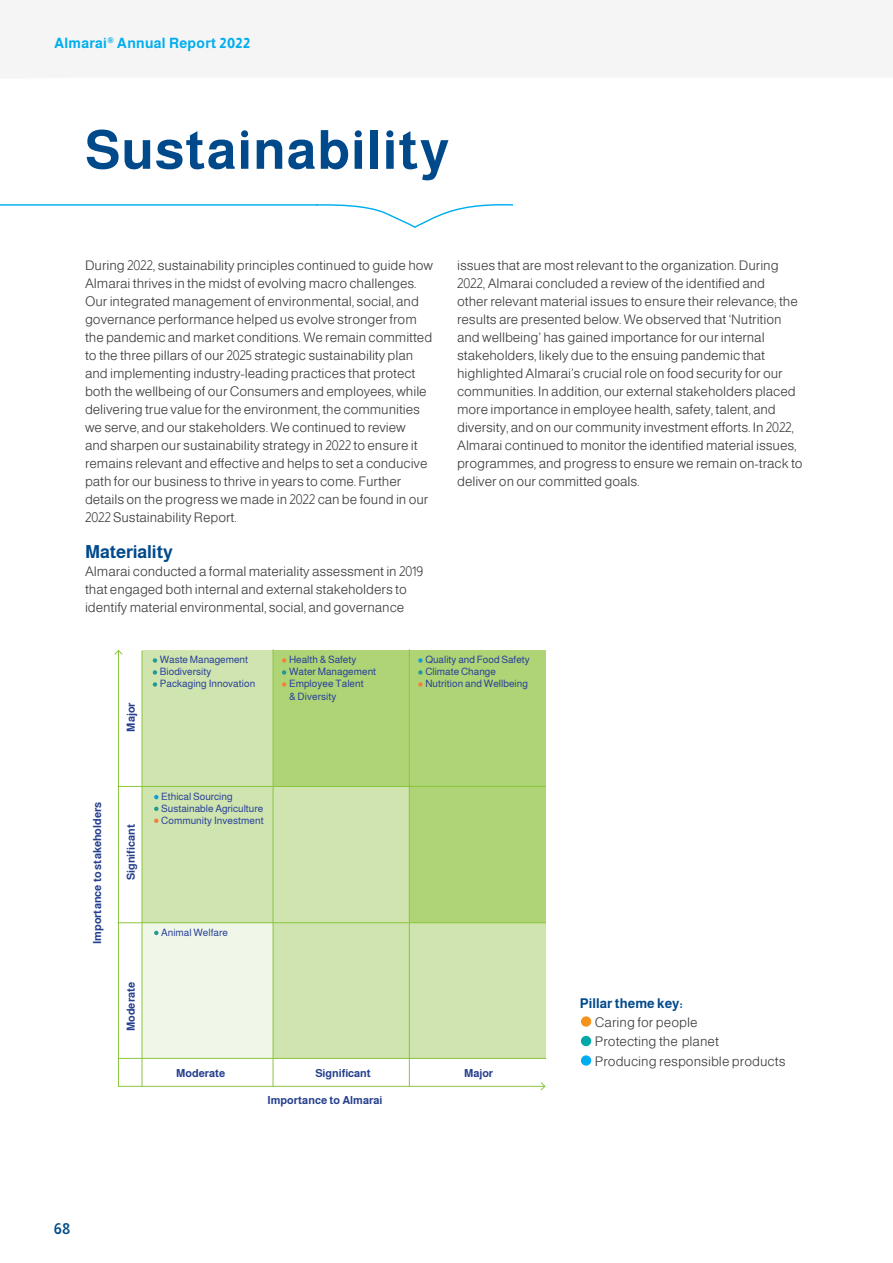
<style>
.page{position:relative;width:893px;height:1263px;background:#fff}
.page>*{position:absolute;margin:0;border:0;box-sizing:border-box;transform-origin:0 0}
.t1{font:700 54px "Almarai";letter-spacing:.02em;color:#004a8b}
.Heading_Governance{font:700 18px "Almarai";letter-spacing:-.01em;color:#004a8b}
.t2{font:700 15px "Almarai";color:#004a8b}
.t3{font:700 14.25px "Almarai";letter-spacing:.02em;color:#00aeef}
.Body_Governance{font:300 13.5px/18px "Almarai";letter-spacing:-.005em;color:#3e3e3f}
.Body_Copy{font:300 13.5px "Almarai";color:#3e3e3f}
.Subheading{font:700 13.5px "Almarai";color:#004a8b}
.t4{font:700 11.1px "Almarai";color:#253f8e}
.t5{font:10.2px/12px "Almarai";color:#28409a}
.s1{font-weight:800}
</style>
<div class="page">
<svg style="left:0;top:204px;width:513px;height:24px"></svg>
<svg style="left:117px;top:650px;width:429px;height:437px"></svg>
<svg style="left:114px;top:650px;width:9px;height:5px"></svg>
<svg style="left:541px;top:1082px;width:5px;height:8px"></svg>
<hr style="left:141px;top:651px;width:1px;height:435px;background:#8bc63e">
<svg style="left:282px;top:658px;width:4px;height:5px"></svg>
<svg style="left:282px;top:670px;width:4px;height:5px"></svg>
<svg style="left:282px;top:682px;width:4px;height:5px"></svg>
<svg style="left:418px;top:682px;width:5px;height:5px"></svg>
<svg style="left:153px;top:658px;width:4px;height:5px"></svg>
<svg style="left:153px;top:670px;width:4px;height:5px"></svg>
<svg style="left:153px;top:682px;width:4px;height:5px"></svg>
<svg style="left:418px;top:658px;width:5px;height:5px"></svg>
<svg style="left:418px;top:670px;width:5px;height:5px"></svg>
<svg style="left:154px;top:807px;width:4px;height:4px"></svg>
<svg style="left:154px;top:818px;width:4px;height:5px"></svg>
<svg style="left:154px;top:795px;width:4px;height:4px"></svg>
<svg style="left:154px;top:931px;width:4px;height:4px"></svg>
<hr style="left:118px;top:1058px;width:428px;height:1px;background:#8bc63e">
<div style="left:581px;top:1016px;width:10px;height:11px;background:#f7931d;border-radius:50%"></div>
<div style="left:581px;top:1036px;width:10px;height:10px;background:#00a9a5;border-radius:50%"></div>
<div style="left:581px;top:1055px;width:10px;height:11px;background:#00aeef;border-radius:50%"></div>
<p class="t3" style="left:54px;top:32px;width:198px">Almarai<sup>®</sup> Annual Report <span class="s1">2022</span></p>
<p class="t1" style="left:85px;top:109px;width:366px">Sustainability</p>
<p class="Body_Governance" style="left:85px;top:256px;width:350px">During 2022, sustainability principles continued to guide how Almarai thrives in the midst of evolving macro challenges.<br>Our integrated management of environmental, social, and governance performance helped us evolve stronger from the pandemic and market conditions. We remain committed to the three pillars of our 2025 strategic sustainability plan and implementing industry-leading practices that protect both the wellbeing of our Consumers and employees, while delivering true value for the environment, the communities we serve, and our stakeholders. We continued to review<br>and sharpen our sustainability strategy in 2022 to ensure it remains relevant and effective and helps to set a conducive path for our business to thrive in years to come. Further details on the progress we made in 2022 can be found in our 2022 Sustainability Report.</p>
<p class="Heading_Governance" style="left:85px;top:538px;width:90px">Materiality</p>
<p class="Body_Governance" style="left:85px;top:562px;width:340px">Almarai conducted a formal materiality assessment in 2019 that engaged both internal and external stakeholders to identify material environmental, social, and governance</p>
<p class="Body_Governance" style="left:457px;top:256px;width:347px">issues that are most relevant to the organization. During 2022, Almarai concluded a review of the identified and<br>other relevant material issues to ensure their relevance; the results are presented below. We observed that ‘Nutrition and wellbeing’ has gained importance for our internal stakeholders, likely due to the ensuing pandemic that highlighted Almarai’s crucial role on food security for our communities. In addition, our external stakeholders placed more importance in employee health, safety, talent, and diversity, and on our community investment efforts. In 2022, Almarai continued to monitor the identified material issues, programmes, and progress to ensure we remain on-track to deliver on our committed goals.</p>
<p class="t4" style="left:123px;top:732px;width:31px;rotate:-90deg">Major</p>
<p class="t5" style="left:160px;top:654px;width:97px">Waste Management<br>Biodiversity<br>Packaging Innovation</p>
<p class="t5" style="left:425px;top:654px;width:106px">Quality and Food Safety<br>Climate Change</p>
<p class="t5" style="left:289px;top:654px;width:89px">Health &amp; Safety<br>Water Management<br>Employee Talent<br>&amp; Diversity</p>
<p class="t5" style="left:425px;top:678px;width:104px">Nutrition and Wellbeing</p>
<p class="t4" style="left:89px;top:944px;width:144px;rotate:-90deg">Importance to stakeholders</p>
<p class="t4" style="left:123px;top:880px;width:58px;rotate:-90deg">Significant</p>
<p class="t4" style="left:123px;top:1031px;width:51px;rotate:-90deg">Moderate</p>
<p class="t5" style="left:161px;top:790px;width:73px">Ethical Sourcing</p>
<p class="t5" style="left:161px;top:802px;width:104px">Sustainable Agriculture<br>Community Investment</p>
<p class="t5" style="left:161px;top:926px;width:68px">Animal Welfare</p>
<p class="t4" style="left:176px;top:1065px;width:51px">Moderate</p>
<p class="t4" style="left:315px;top:1065px;width:57px">Significant</p>
<p class="t4" style="left:464px;top:1065px;width:31px">Major</p>
<p class="t4" style="left:267px;top:1092px;width:117px">Importance to Almarai</p>
<p class="t2" style="left:54px;top:1218px;width:18px">68</p>
<p class="Subheading" style="left:580px;top:993px;width:105px">Pillar theme key:</p>
<p class="Body_Copy" style="left:595px;top:1012px;width:104px">Caring for people</p>
<p class="Body_Copy" style="left:595px;top:1031px;width:125px">Protecting the planet</p>
<p class="Body_Copy" style="left:595px;top:1051px;width:192px">Producing responsible products</p>
</div>
